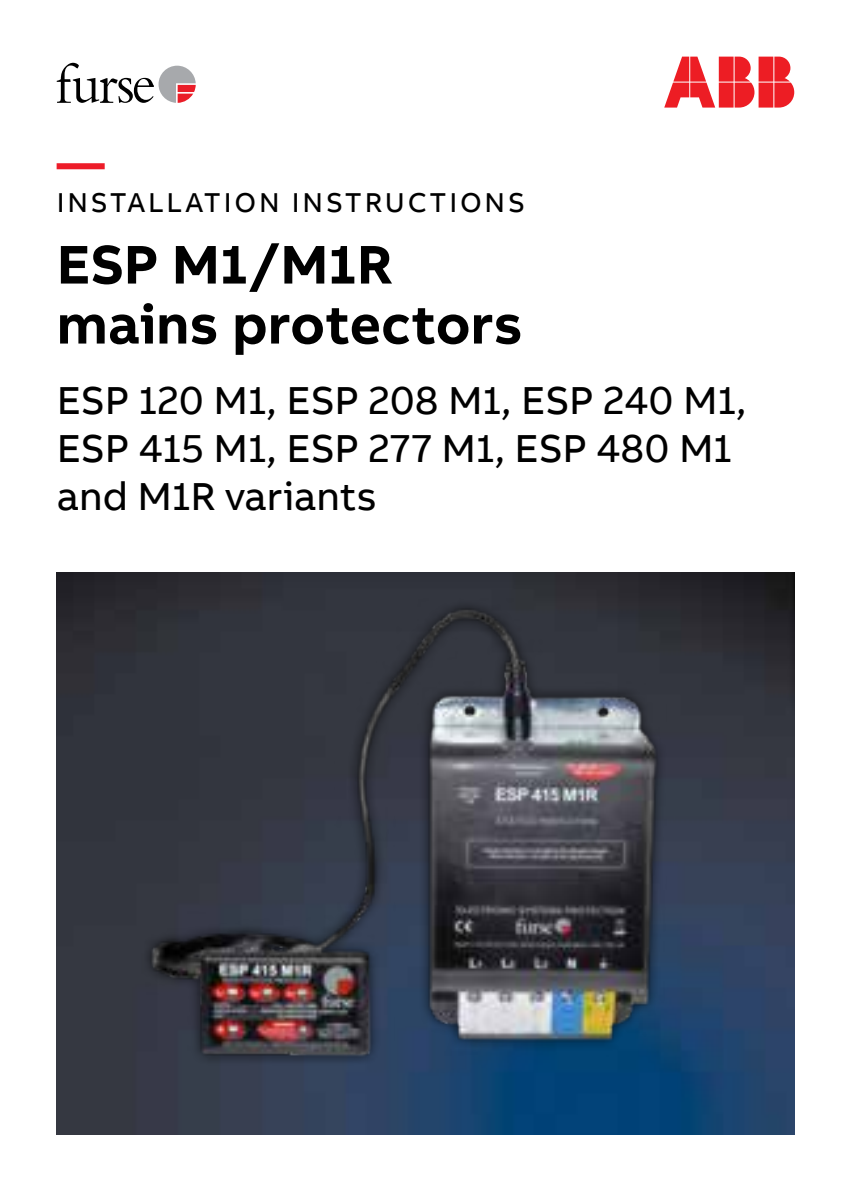
<style>
.page{position:relative;width:851px;height:1191px;background:#fff}
.page>*{position:absolute;margin:0;border:0;box-sizing:border-box;transform-origin:0 0}
.t1{font:700 56px/60px "AB Bvoice";color:#000}
.t2{font:700 48px "AB Bvoice";color:#ed1c29}
.t3{font:40px/48px "AB Bvoice";color:#000}
.t4{font:28px "AB Bvoice";letter-spacing:.1em;color:#000}
</style>
<div class="page">
<img style="left:57px;top:573px;width:737px;height:561px">
<svg style="left:664px;top:57px;width:130px;height:51px"></svg>
<svg style="left:57px;top:63px;width:139px;height:40px"></svg>
<img style="left:143px;top:595px;width:546px;height:540px">
<p class="t2" style="left:57px;top:132px;width:49px">—</p>
<p class="t4" style="left:57px;top:186px;width:469px">INSTALLATION INSTRUCTIONS</p>
<h1 class="t1" style="left:57px;top:235px;width:467px">ESP M1/M1R mains protectors</h1>
<p class="t3" style="left:57px;top:377px;width:691px">ESP 120 M1, ESP 208 M1, ESP 240 M1,<br>ESP 415 M1, ESP 277 M1, ESP 480 M1 and M1R variants</p>
</div>
